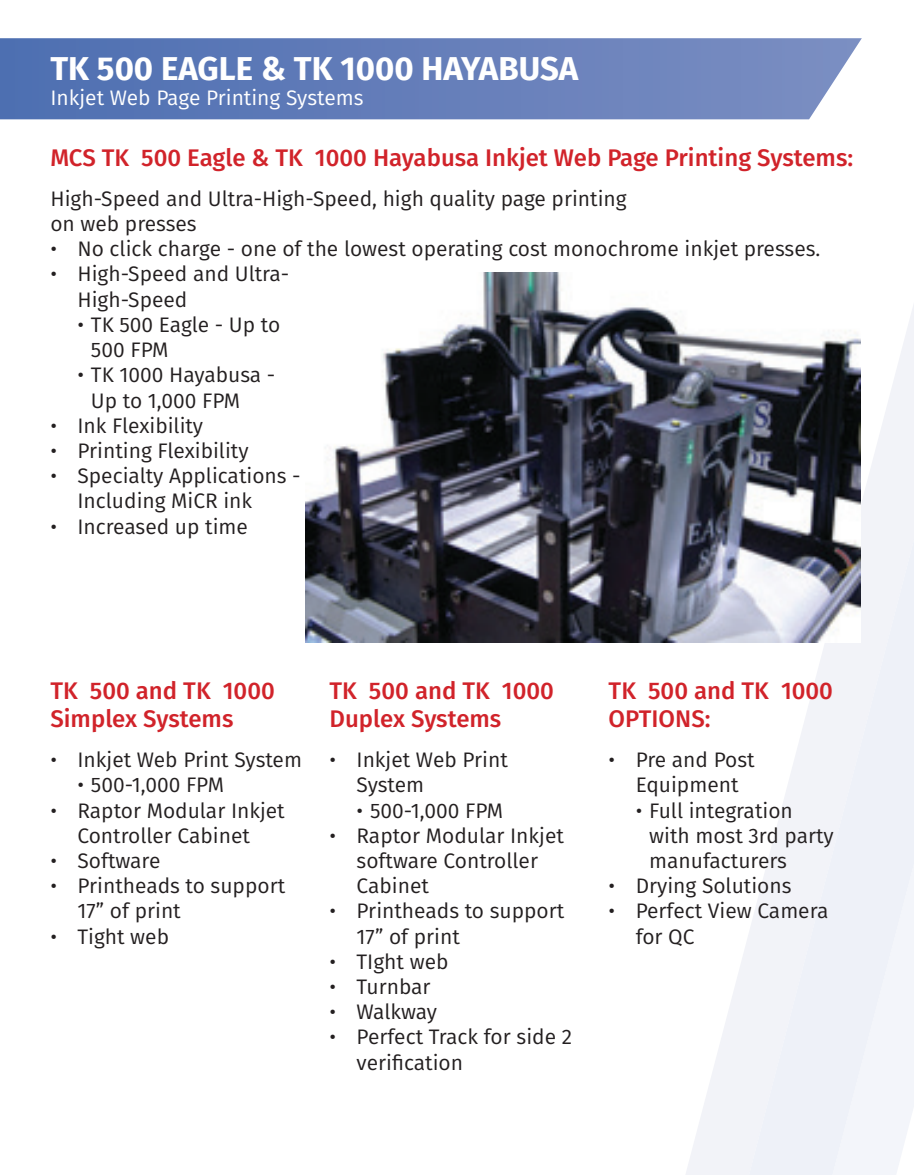
<style>
.page{position:relative;width:914px;height:1175px;background:#fff}
.page>*{position:absolute;margin:0;border:0;box-sizing:border-box;transform-origin:0 0}
.t1{font:700 33px "Fira Sans";color:#fff}
.t2{font:500 24px/28.8px "Fira Sans";color:#d1232a}
.t3{font:21px/25.2px "Fira Sans";color:#231f20}
.t4{font:21px "Fira Sans";color:#fff}
</style>
<div class="page">
<svg style="left:679px;top:305px;width:235px;height:869px"></svg>
<svg style="left:743px;top:484px;width:171px;height:690px;fill:#f2f3f8"></svg>
<svg style="left:0;top:38px;width:861px;height:81px;background:#6882bb"></svg>
<img style="left:305px;top:272px;width:555px;height:370px">
<div style="left:826px;top:809px;width:88px;height:366px;background:#eef1f8"></div>
<h1 class="t1" style="left:50px;top:41px;width:529px">TK 500 EAGLE &amp; TK 1000 HAYABUSA</h1>
<p class="t4" style="left:50px;top:82px;width:314px">Inkjet Web Page Printing Systems</p>
<p class="t2" style="left:50px;top:142px;width:804px">MCS TK 500 Eagle &amp; TK 1000 Hayabusa Inkjet Web Page Printing Systems:</p>
<p class="t3" style="left:50px;top:185px;width:578px">High-Speed and Ultra-High-Speed, high quality page printing on web presses</p>
<p class="t3" style="left:50px;top:236px;width:771px">• No click charge - one of the lowest operating cost monochrome inkjet presses.</p>
<p class="t3" style="left:77px;top:261px;width:213px;text-indent:-27px">• High-Speed and Ultra-<br>High-Speed</p>
<p class="t3" style="left:91px;top:311px;width:191px;text-indent:-14px">• TK 500 Eagle - Up to<br>500 FPM</p>
<p class="t3" style="left:91px;top:362px;width:186px;text-indent:-14px">• TK 1000 Hayabusa -<br>Up to 1,000 FPM</p>
<p class="t3" style="left:50px;top:412px;width:154px">• Ink Flexibility</p>
<p class="t3" style="left:50px;top:437px;width:200px">• Printing Flexibility</p>
<p class="t3" style="left:77px;top:462px;width:225px;text-indent:-27px">• Specialty Applications -<br>Including MiCR ink</p>
<p class="t3" style="left:50px;top:513px;width:199px">• Increased up time</p>
<p class="t2" style="left:50px;top:674px;width:226px">TK 500 and TK 1000<br>Simplex Systems</p>
<p class="t3" style="left:50px;top:746px;width:253px">• Inkjet Web Print System</p>
<p class="t3" style="left:77px;top:771px;width:148px">• 500-1,000 FPM</p>
<p class="t3" style="left:50px;top:796px;width:236px;text-align:center">• Raptor Modular Inkjet<br>Controller Cabinet</p>
<p class="t3" style="left:50px;top:847px;width:111px">• Software</p>
<p class="t3" style="left:77px;top:872px;width:209px;text-indent:-27px">• Printheads to support<br>17” of print</p>
<p class="t3" style="left:50px;top:922px;width:120px">• Tight web</p>
<p class="t2" style="left:329px;top:674px;width:226px">TK 500 and TK 1000<br>Duplex Systems</p>
<p class="t3" style="left:356px;top:746px;width:153px;text-indent:-27px">• Inkjet Web Print<br>System</p>
<p class="t3" style="left:356px;top:796px;width:148px">• 500-1,000 FPM</p>
<p class="t3" style="left:356px;top:822px;width:209px;text-indent:-27px">• Raptor Modular Inkjet software Controller<br>Cabinet</p>
<p class="t3" style="left:356px;top:897px;width:209px;text-indent:-27px">• Printheads to support<br>17” of print</p>
<p class="t3" style="left:329px;top:948px;width:120px">• TIght web</p>
<p class="t3" style="left:329px;top:973px;width:103px">• Turnbar</p>
<p class="t3" style="left:329px;top:998px;width:109px">• Walkway</p>
<p class="t3" style="left:356px;top:1023px;width:217px;text-indent:-27px">• Perfect Track for side 2 verification</p>
<p class="t2" style="left:608px;top:674px;width:226px">TK 500 and TK 1000<br>OPTIONS:</p>
<p class="t3" style="left:608px;top:746px;width:147px;text-align:center">• Pre and Post<br>Equipment</p>
<p class="t3" style="left:649px;top:796px;width:186px;text-indent:-14px">• Full integration with most 3rd party manufacturers</p>
<p class="t3" style="left:608px;top:872px;width:184px">• Drying Solutions</p>
<p class="t3" style="left:635px;top:897px;width:194px;text-indent:-27px">• Perfect View Camera for QC</p>
</div>
